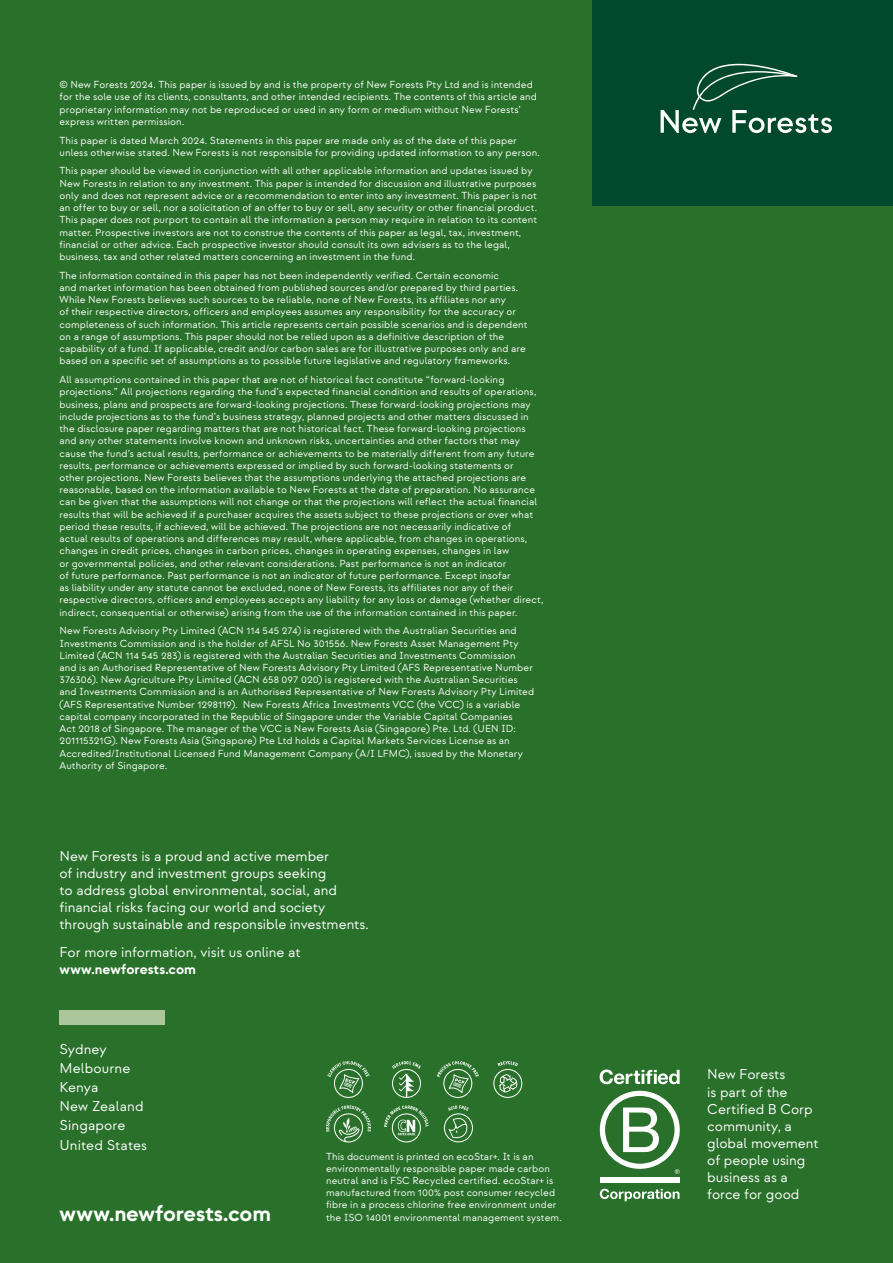
<style>
.page{position:relative;width:893px;height:1263px;background:#29712a}
.page>*{position:absolute;margin:0;border:0;box-sizing:border-box;transform-origin:0 0}
.t1{font:700 22.5px "Strawford";letter-spacing:-.01em;color:#fff}
.t2{font:14.25px/17.1px "Strawford";color:#fff}
.t3{font:700 14.25px "Strawford";color:#fff}
.t4{font:10.2px/12.3px "Strawford";letter-spacing:.01em;color:#fff}
</style>
<div class="page">
<div style="left:60px;top:1010px;width:105px;height:14px;background:#acc59b"></div>
<div style="left:592px;top:0;width:301px;height:206px;background:#00492c"></div>
<svg style="left:661px;top:64px;width:171px;height:69px"></svg>
<div style="left:600px;top:1177px;width:80px;height:5px;background:#fff"></div>
<svg style="left:600px;top:1091px;width:80px;height:83px"></svg>
<svg style="left:600px;top:1069px;width:80px;height:15px"></svg>
<svg style="left:600px;top:1189px;width:79px;height:12px"></svg>
<svg style="left:493px;top:1061px;width:29px;height:37px"></svg>
<svg style="left:392px;top:1061px;width:29px;height:37px"></svg>
<svg style="left:437px;top:1061px;width:42px;height:37px"></svg>
<svg style="left:326px;top:1105px;width:45px;height:37px"></svg>
<svg style="left:444px;top:1105px;width:29px;height:37px"></svg>
<svg style="left:384px;top:1105px;width:45px;height:37px"></svg>
<svg style="left:327px;top:1061px;width:43px;height:37px"></svg>
<p class="t4" style="left:60px;top:79px;width:479px">© New Forests 2024. This paper is issued by and is the property of New Forests Pty Ltd and is intended for the sole use of its clients, consultants, and other intended recipients. The contents of this article and proprietary information may not be reproduced or used in any form or medium without New Forests’ express written permission.</p>
<p class="t4" style="left:60px;top:134px;width:482px">This paper is dated March 2024. Statements in this paper are made only as of the date of this paper unless otherwise stated. New Forests is not responsible for providing updated information to any person.</p>
<p class="t4" style="left:60px;top:165px;width:479px">This paper should be viewed in conjunction with all other applicable information and updates issued by New Forests in relation to any investment. This paper is intended for discussion and illustrative purposes only and does not represent advice or a recommendation to enter into any investment. This paper is not an offer to buy or sell, nor a solicitation of an offer to buy or sell, any security or other financial product.<br>This paper does not purport to contain all the information a person may require in relation to its content matter. Prospective investors are not to construe the contents of this paper as legal, tax, investment, financial or other advice. Each prospective investor should consult its own advisers as to the legal, business, tax and other related matters concerning an investment in the fund.</p>
<p class="t4" style="left:60px;top:269px;width:470px">The information contained in this paper has not been independently verified. Certain economic<br>and market information has been obtained from published sources and/or prepared by third parties.<br>While New Forests believes such sources to be reliable, none of New Forests, its affiliates nor any<br>of their respective directors, officers and employees assumes any responsibility for the accuracy or completeness of such information. This article represents certain possible scenarios and is dependent on a range of assumptions. This paper should not be relied upon as a definitive description of the capability of a fund. If applicable, credit and/or carbon sales are for illustrative purposes only and are based on a specific set of assumptions as to possible future legislative and regulatory frameworks.</p>
<p class="t4" style="left:60px;top:374px;width:485px">All assumptions contained in this paper that are not of historical fact constitute “forward-looking projections.” All projections regarding the fund’s expected financial condition and results of operations, business, plans and prospects are forward-looking projections. These forward-looking projections may include projections as to the fund’s business strategy, planned projects and other matters discussed in the disclosure paper regarding matters that are not historical fact. These forward-looking projections and any other statements involve known and unknown risks, uncertainties and other factors that may cause the fund’s actual results, performance or achievements to be materially different from any future results, performance or achievements expressed or implied by such forward-looking statements or<br>other projections. New Forests believes that the assumptions underlying the attached projections are reasonable, based on the information available to New Forests at the date of preparation. No assurance can be given that the assumptions will not change or that the projections will reflect the actual financial results that will be achieved if a purchaser acquires the assets subject to these projections or over what period these results, if achieved, will be achieved. The projections are not necessarily indicative of<br>actual results of operations and differences may result, where applicable, from changes in operations, changes in credit prices, changes in carbon prices, changes in operating expenses, changes in law<br>or governmental policies, and other relevant considerations. Past performance is not an indicator<br>of future performance. Past performance is not an indicator of future performance. Except insofar<br>as liability under any statute cannot be excluded, none of New Forests, its affiliates nor any of their respective directors, officers and employees accepts any liability for any loss or damage (whether direct, indirect, consequential or otherwise) arising from the use of the information contained in this paper.</p>
<p class="t4" style="left:60px;top:625px;width:476px">New Forests Advisory Pty Limited (ACN 114 545 274) is registered with the Australian Securities and Investments Commission and is the holder of AFSL No 301556. New Forests Asset Management Pty Limited (ACN 114 545 283) is registered with the Australian Securities and Investments Commission and is an Authorised Representative of New Forests Advisory Pty Limited (AFS Representative Number 376306). New Agriculture Pty Limited (ACN 658 097 020) is registered with the Australian Securities and Investments Commission and is an Authorised Representative of New Forests Advisory Pty Limited (AFS Representative Number 1298119). New Forests Africa Investments VCC (the VCC) is a variable capital company incorporated in the Republic of Singapore under the Variable Capital Companies<br>Act 2018 of Singapore. The manager of the VCC is New Forests Asia (Singapore) Pte. Ltd. (UEN ID:<br>201115321G). New Forests Asia (Singapore) Pte Ltd holds a Capital Markets Services License as an Accredited/Institutional Licensed Fund Management Company (A/I LFMC), issued by the Monetary Authority of Singapore.</p>
<h2 class="t2" style="left:60px;top:847px;width:311px">New Forests is a proud and active member<br>of industry and investment groups seeking<br>to address global environmental, social, and financial risks facing our world and society through sustainable and responsible investments.</h2>
<h2 class="t2" style="left:60px;top:944px;width:243px">For more information, visit us online at</h2>
<h2 class="t3" style="left:60px;top:960px;width:138px">www.newforests.com</h2>
<h2 class="t2" style="left:60px;top:1039px;width:89px;line-height:19.2px">Sydney<br>Melbourne<br>Kenya<br>New Zealand<br>Singapore<br>United States</h2>
<h1 class="t1" style="left:60px;top:1199px;width:213px">www.newforests.com</h1>
<p class="t4" style="left:326px;top:1150px;width:237px">This document is printed on ecoStar+. It is an environmentally responsible paper made carbon neutral and is FSC Recycled certified. ecoStar+ is manufactured from 100% post consumer recycled fibre in a process chlorine free environment under the ISO 14001 environmental management system.</p>
<h2 class="t2" style="left:707px;top:1066px;width:113px">New Forests<br>is part of the<br>Certified B Corp community, a global movement of people using business as a force for good</h2>
</div>
